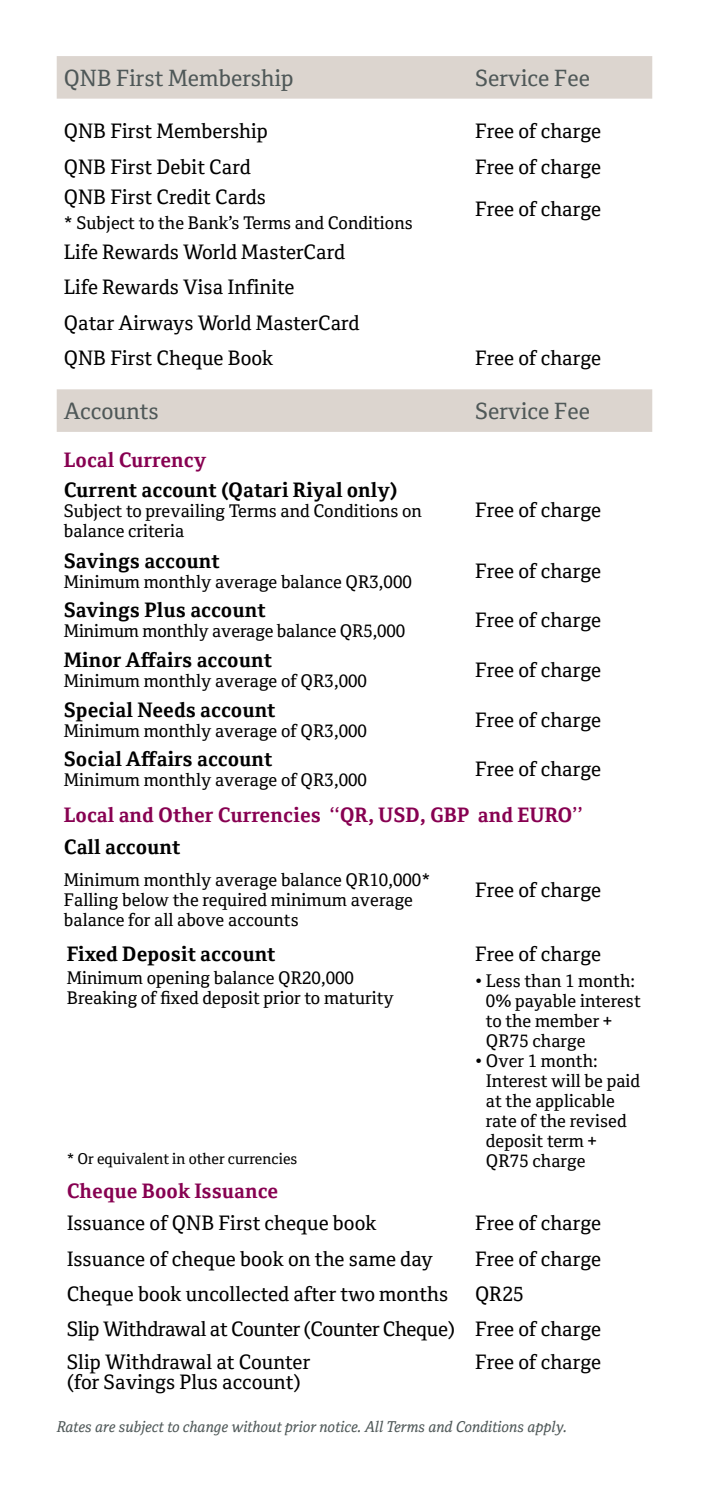
<style>
.page{position:relative;width:709px;height:1489px;background:#fff}
.page>*{position:absolute;margin:0;border:0;box-sizing:border-box;transform-origin:0 0}
.t1{font:22.5px "Cordale Corp";color:#4f5858}
.t2{font:20px/35.5px "Cordale Corp";color:#000}
.t3{font:700 20px "Cordale Corp";color:#000}
.t4{font:700 20px/32.2px "Cordale Corp";color:#870051}
.t5{font:20px/35.5px "Cordale Corp";letter-spacing:-.02em;color:#000}
.t6{font:17.5px/20px "Cordale Corp";color:#000}
.t7{font:italic 15px "Cordale Corp";color:#4f5858}
.t8{font:15px "Cordale Corp";color:#000}
.s1{font-weight:400}
.s2{color:#000}
</style>
<div class="page">
<svg style="left:57px;top:56px;width:595px;height:376px"></svg>
<p class="t1" style="left:64px;top:64px;width:231px">QNB First Membership</p>
<p class="t1" style="left:475px;top:64px;width:117px">Service Fee</p>
<p class="t2" style="left:64px;top:113px;width:206px">QNB First Membership</p>
<p class="t2" style="left:475px;top:113px;width:128px">Free of charge</p>
<p class="t2" style="left:64px;top:149px;width:188px">QNB First Debit Card</p>
<p class="t2" style="left:475px;top:149px;width:128px">Free of charge</p>
<p class="t2" style="left:64px;top:179px;width:203px">QNB First Credit Cards</p>
<p class="t6" style="left:64px;top:212px;width:350px">* Subject to the Bank’s Terms and Conditions</p>
<p class="t2" style="left:475px;top:191px;width:128px">Free of charge</p>
<p class="t2" style="left:64px;top:234px;width:297px">Life Rewards World MasterCard<br>Life Rewards Visa Infinite<br>Qatar Airways World MasterCard<br>QNB First Cheque Book</p>
<p class="t2" style="left:475px;top:340px;width:128px">Free of charge</p>
<p class="t1" style="left:64px;top:397px;width:97px">Accounts</p>
<p class="t1" style="left:475px;top:397px;width:117px">Service Fee</p>
<p class="t4" style="left:64px;top:444px;width:144px">Local Currency</p>
<p class="t3" style="left:64px;top:478px;width:335px">Current account (Qatari Riyal only)</p>
<p class="t6" style="left:64px;top:501px;width:360px">Subject to prevailing Terms and Conditions on balance criteria</p>
<p class="t2" style="left:475px;top:493px;width:128px">Free of charge</p>
<p class="t3" style="left:64px;top:548px;width:157px">Savings account</p>
<p class="t6" style="left:64px;top:571px;width:350px">Minimum monthly average balance QR3,000</p>
<p class="t2" style="left:475px;top:553px;width:128px">Free of charge</p>
<p class="t3" style="left:64px;top:597px;width:203px">Savings Plus account</p>
<p class="t6" style="left:64px;top:621px;width:343px">Minimum monthly average balance QR5,000</p>
<p class="t3" style="left:64px;top:647px;width:210px">Minor Affairs account</p>
<p class="t6" style="left:64px;top:671px;width:305px">Minimum monthly average of QR3,000</p>
<p class="t3" style="left:64px;top:697px;width:213px">Special Needs account</p>
<p class="t6" style="left:64px;top:720px;width:305px">Minimum monthly average of QR3,000</p>
<p class="t2" style="left:475px;top:602px;width:128px">Free of charge</p>
<p class="t2" style="left:475px;top:652px;width:128px">Free of charge</p>
<p class="t2" style="left:475px;top:702px;width:128px">Free of charge</p>
<p class="t3" style="left:64px;top:746px;width:210px">Social Affairs account</p>
<p class="t6" style="left:64px;top:770px;width:305px">Minimum monthly average of QR3,000</p>
<p class="t2" style="left:475px;top:751px;width:128px">Free of charge</p>
<p class="t4" style="left:64px;top:799px;width:520px">Local and Other Currencies <span class="s1">‘‘</span>QR, USD, GBP and EURO<span class="s1">’’<br></span><span class="s2">Call account</span></p>
<p class="t6" style="left:64px;top:870px;width:368px">Minimum monthly average balance QR10,000*<br>Falling below the required minimum average balance for all above accounts</p>
<p class="t2" style="left:475px;top:872px;width:128px">Free of charge</p>
<p class="t3" style="left:67px;top:940px;width:210px">Fixed Deposit account</p>
<p class="t2" style="left:475px;top:935px;width:128px">Free of charge</p>
<p class="t6" style="left:67px;top:967px;width:329px">Minimum opening balance QR20,000<br>Breaking of fixed deposit prior to maturity</p>
<p class="t6" style="left:486px;top:970px;width:156px;text-indent:-11px">• Less than 1 month:<br>0% payable interest to the member +<br>QR75 charge</p>
<p class="t6" style="left:486px;top:1050px;width:156px;text-indent:-11px">• Over 1 month:<br>Interest will be paid at the applicable rate of the revised deposit term +<br>QR75 charge</p>
<p class="t8" style="left:67px;top:1149px;width:232px">* Or equivalent in other currencies</p>
<p class="t4" style="left:67px;top:1174px;width:213px">Cheque Book Issuance</p>
<p class="t2" style="left:67px;top:1205px;width:311px">Issuance of QNB First cheque book</p>
<p class="t2" style="left:475px;top:1205px;width:128px">Free of charge</p>
<p class="t2" style="left:67px;top:1240px;width:368px">Issuance of cheque book on the same day</p>
<p class="t2" style="left:475px;top:1240px;width:128px">Free of charge</p>
<p class="t2" style="left:67px;top:1276px;width:383px">Cheque book uncollected after two months</p>
<p class="t5" style="left:67px;top:1276px;width:536px;text-indent:408px">QR25<br>Slip Withdrawal at Counter (Counter Cheque) Free of charge</p>
<p class="t2" style="left:67px;top:1351px;width:245px;line-height:20px">Slip Withdrawal at Counter (for Savings Plus account)</p>
<p class="t2" style="left:475px;top:1344px;width:128px">Free of charge</p>
<p class="t7" style="left:57px;top:1416px;width:512px">Rates are subject to change without prior notice. All Terms and Conditions apply.</p>
</div>
